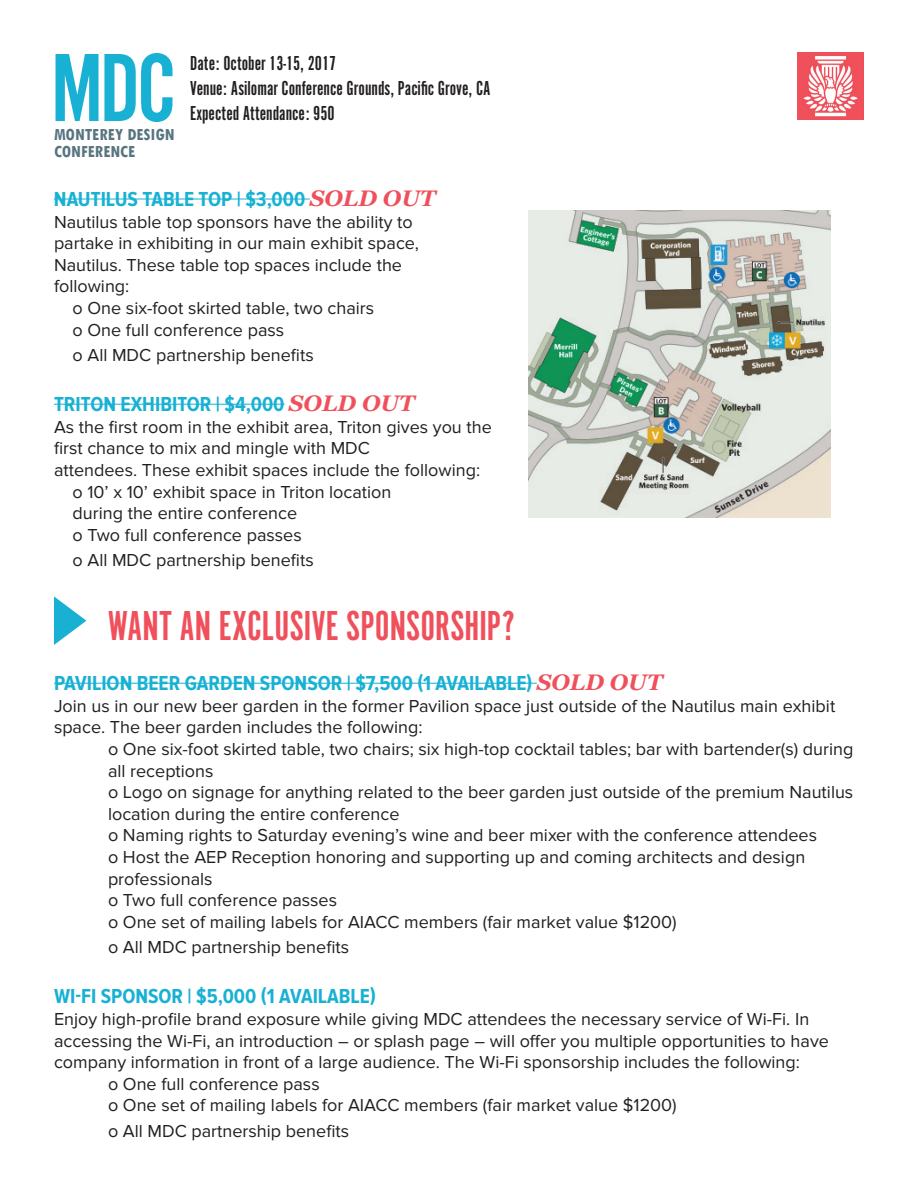
<style>
.page{position:relative;width:918px;height:1188px;background:#fff}
.page>*{position:absolute;margin:0;border:0;box-sizing:border-box;transform-origin:0 0}
.t1{font:100.5px "Alternate Got No 2 D";color:#18b1d4}
.t2{font:43.5px "Alternate Got No 1 D";color:#ef505b}
.t3{font:700 21px "Proxima Nova Cond";color:#18b1d4}
.t4{font:21px/25.2px "Alternate Got No 1 D";color:#231f20}
.t5{font:18px/21.6px "Proxima Nova";color:#231f20}
.t6{font:700 condensed 18px/16.5px "Tw Cen";color:#57747f}
.s1{font-family:"Georgia";font-style:italic;font-size:22.5px;color:#ef505b}
</style>
<div class="page">
<hr style="left:54px;top:199px;width:256px;height:1px;background:#18b1d4">
<hr style="left:54px;top:404px;width:231px;height:1px;background:#18b1d4">
<hr style="left:54px;top:683px;width:483px;height:1px;background:#18b1d4">
<img style="left:797px;top:52px;width:67px;height:67px">
<svg style="left:54px;top:596px;width:32px;height:49px"></svg>
<img style="left:528px;top:211px;width:303px;height:307px">
<h1 class="t1" style="left:51px;top:35px;width:126px">MDC</h1>
<p class="t6" style="left:54px;top:126px;width:122px">MONTEREY DESIGN<br>CONFERENCE</p>
<p class="t4" style="left:190px;top:51px;width:302px">Date: October 13-15, 2017<br>Venue: Asilomar Conference Grounds, Pacific Grove, CA<br>Expected Attendance: 950</p>
<p class="t3" style="left:54px;top:187px;width:383px">NAUTILUS TABLE TOP | $3,000 <span class="s1">SOLD OUT</span></p>
<p class="t5" style="left:54px;top:211px;width:360px">Nautilus table top sponsors have the ability to</p>
<p class="t5" style="left:54px;top:233px;width:367px">partake in exhibiting in our main exhibit space,</p>
<p class="t5" style="left:54px;top:254px;width:350px">Nautilus. These table top spaces include the</p>
<p class="t5" style="left:54px;top:276px;width:77px">following:</p>
<p class="t5" style="left:73px;top:298px;width:303px">o One six-foot skirted table, two chairs</p>
<p class="t5" style="left:73px;top:319px;width:213px">o One full conference pass</p>
<p class="t5" style="left:73px;top:344px;width:243px">o All MDC partnership benefits</p>
<p class="t3" style="left:54px;top:393px;width:362px">TRITON EXHIBITOR | $4,000 <span class="s1">SOLD OUT</span></p>
<p class="t5" style="left:54px;top:416px;width:439px">As the first room in the exhibit area, Triton gives you the</p>
<p class="t5" style="left:54px;top:438px;width:318px">first chance to mix and mingle with MDC</p>
<p class="t5" style="left:54px;top:460px;width:428px">attendees. These exhibit spaces include the following:</p>
<p class="t5" style="left:73px;top:481px;width:320px">o 10’ x 10’ exhibit space in Triton location</p>
<p class="t5" style="left:73px;top:503px;width:226px">during the entire conference</p>
<p class="t5" style="left:73px;top:524px;width:231px">o Two full conference passes</p>
<p class="t5" style="left:73px;top:550px;width:243px">o All MDC partnership benefits</p>
<h2 class="t2" style="left:108px;top:602px;width:409px">WANT AN EXCLUSIVE SPONSORSHIP?</h2>
<p class="t3" style="left:54px;top:672px;width:610px">PAVILION BEER GARDEN SPONSOR | $7,500 (1 AVAILABLE) <span class="s1">SOLD OUT</span></p>
<p class="t5" style="left:54px;top:695px;width:783px">Join us in our new beer garden in the former Pavilion space just outside of the Nautilus main exhibit space. The beer garden includes the following:</p>
<p class="t5" style="left:108px;top:739px;width:747px">o One six-foot skirted table, two chairs; six high-top cocktail tables; bar with bartender(s) during all receptions<br>o Logo on signage for anything related to the beer garden just outside of the premium Nautilus location during the entire conference<br>o Naming rights to Saturday evening’s wine and beer mixer with the conference attendees<br>o Host the AEP Reception honoring and supporting up and coming architects and design professionals<br>o Two full conference passes<br>o One set of mailing labels for AIACC members (fair market value $1200)</p>
<p class="t5" style="left:108px;top:937px;width:243px">o All MDC partnership benefits</p>
<p class="t3" style="left:54px;top:985px;width:323px">WI-FI SPONSOR | $5,000 (1 AVAILABLE)</p>
<p class="t5" style="left:54px;top:1009px;width:757px">Enjoy high-profile brand exposure while giving MDC attendees the necessary service of Wi-Fi. In</p>
<p class="t5" style="left:54px;top:1030px;width:776px">accessing the Wi-Fi, an introduction – or splash page – will offer you multiple opportunities to have</p>
<p class="t5" style="left:54px;top:1052px;width:748px">company information in front of a large audience. The Wi-Fi sponsorship includes the following:</p>
<p class="t5" style="left:108px;top:1073px;width:213px">o One full conference pass</p>
<p class="t5" style="left:108px;top:1095px;width:570px">o One set of mailing labels for AIACC members (fair market value $1200)</p>
<p class="t5" style="left:108px;top:1120px;width:243px">o All MDC partnership benefits</p>
</div>
